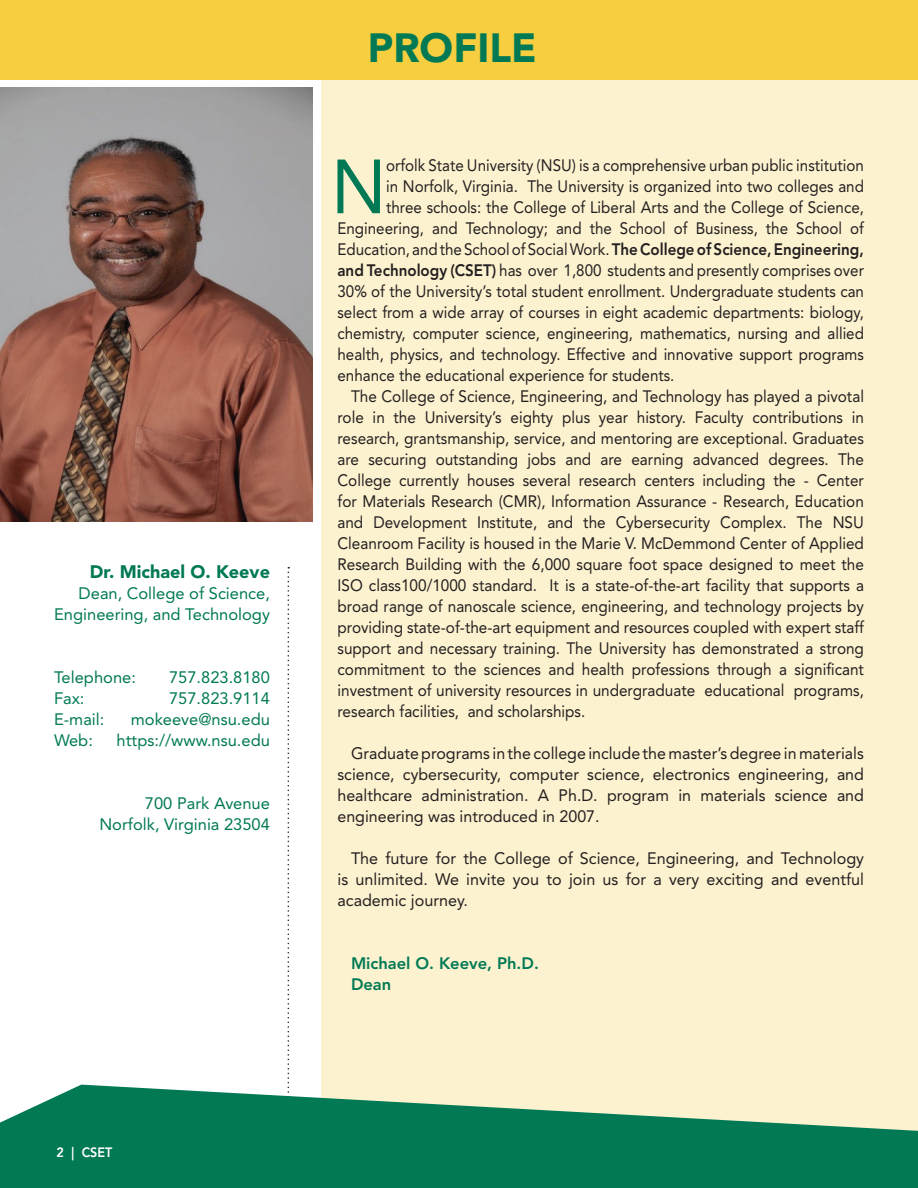
<style>
.page{position:relative;width:918px;height:1188px;background:#fcf2cf}
.page>*{position:absolute;margin:0;border:0;box-sizing:border-box;transform-origin:0 0}
.t1{font:75.75px "Avenir LT Std";color:#007954;scale:.93 1}
.t2{font:900 40.5px "Avenir LT Std";color:#007954}
.t3{font:900 18px "Avenir LT Std";color:#007954}
.t4{font:16.5px/21px "Avenir LT Std";color:#231f20;text-align:justify;scale:.93 1}
.t5{font:16.5px "Avenir LT Std";color:#231f20;scale:.92 1}
.t6{font:16.5px/21px "Avenir LT Std";color:#231f20;text-align:justify}
.t7{font:16.5px/21px "Avenir LT Std";color:#007954;text-align:right}
.t8{font:800 16.5px "Avenir LT Std";color:#007954}
.t9{font:800 13.5px "Avenir LT Std";color:#fff;scale:.93 1}
.s1{font-weight:800}
</style>
<div class="page">
<div style="left:0;top:44px;width:321px;height:1144px;background:#fff"></div>
<div style="left:0;top:0;width:918px;height:79px;background:#f6ce3f"></div>
<img style="left:0;top:87px;width:313px;height:434px">
<svg style="left:288px;top:567px;width:1px;height:517px"></svg>
<svg style="left:0;top:1085px;width:918px;height:103px;fill:#007954"></svg>
<p class="t3" style="left:90px;top:561px;width:182px">Dr. Michael O. Keeve</p>
<p class="t7" style="left:54px;top:583px;width:217px">Dean, College of Science,<br>Engineering, and Technology</p>
<p class="t7" style="left:54px;top:667px;width:83px">Telephone:</p>
<p class="t7" style="left:169px;top:667px;width:102px">757.823.8180</p>
<p class="t7" style="left:54px;top:688px;width:32px">Fax:</p>
<p class="t7" style="left:169px;top:688px;width:102px">757.823.9114</p>
<p class="t7" style="left:54px;top:709px;width:52px">E-mail:</p>
<p class="t7" style="left:131px;top:709px;width:141px">mokeeve@nsu.edu</p>
<p class="t7" style="left:54px;top:730px;width:40px">Web:</p>
<p class="t7" style="left:117px;top:730px;width:155px">https://www.nsu.edu</p>
<p class="t7" style="left:145px;top:793px;width:127px">700 Park Avenue</p>
<p class="t7" style="left:99px;top:814px;width:172px">Norfolk, Virginia 23504</p>
<p class="t9" style="left:57px;top:1144px;width:61px">2 | CSET</p>
<p class="t2" style="left:368px;top:23px;width:170px">PROFILE</p>
<p class="t1" style="left:331px;top:143px;width:60px">N</p>
<p class="t5" style="left:386px;top:156px;width:521px">orfolk State University (NSU) is a comprehensive urban public institution</p>
<p class="t5" style="left:386px;top:177px;width:521px">in Norfolk, Virginia. The University is organized into two colleges and</p>
<p class="t5" style="left:386px;top:198px;width:521px">three schools: the College of Liberal Arts and the College of Science,</p>
<p class="t5" style="left:338px;top:219px;width:574px">Engineering, and Technology; and the School of Business, the School of</p>
<p class="t5" style="left:338px;top:240px;width:574px">Education, and the School of Social Work. <span class="s1">The College of Science, Engineering,</span></p>
<p class="t5" style="left:338px;top:261px;width:574px"><span class="s1">and Technology (CSET)</span> has over 1,800 students and presently comprises over</p>
<p class="t5" style="left:338px;top:282px;width:574px">30% of the University’s total student enrollment. Undergraduate students can</p>
<p class="t5" style="left:338px;top:303px;width:574px">select from a wide array of courses in eight academic departments: biology,</p>
<p class="t5" style="left:338px;top:324px;width:574px">chemistry, computer science, engineering, mathematics, nursing and allied</p>
<p class="t5" style="left:338px;top:345px;width:574px">health, physics, and technology. Effective and innovative support programs</p>
<p class="t5" style="left:338px;top:366px;width:368px">enhance the educational experience for students.</p>
<p class="t4" style="left:338px;top:386px;width:568px;text-indent:14px">The College of Science, Engineering, and Technology has played a pivotal role in the University’s eighty plus year history. Faculty contributions in research, grantsmanship, service, and mentoring are exceptional. Graduates are securing outstanding jobs and are earning advanced degrees. The College currently houses several research centers including the - Center for Materials Research (CMR), Information Assurance - Research, Education and Development Institute, and the Cybersecurity Complex. The NSU Cleanroom Facility is housed in the Marie V. McDemmond Center of Applied Research Building with the 6,000 square foot space designed to meet the ISO class100/1000 standard. It is a state-of-the-art facility that supports a broad range of nanoscale science, engineering, and technology projects by providing state-of-the-art equipment and resources coupled with expert staff support and necessary training. The University has demonstrated a strong commitment to the sciences and health professions through a significant investment of university resources in undergraduate educational programs, research facilities, and scholarships.</p>
<p class="t6" style="left:338px;top:743px;width:528px;text-indent:14px">Graduate programs in the college include the master’s degree in materials science, cybersecurity, computer science, electronics engineering, and healthcare administration. A Ph.D. program in materials science and engineering was introduced in 2007.</p>
<p class="t6" style="left:338px;top:848px;width:528px;text-indent:14px">The future for the College of Science, Engineering, and Technology is unlimited. We invite you to join us for a very exciting and eventful academic journey.</p>
<p class="t8" style="left:351px;top:954px;width:189px">Michael O. Keeve, Ph.D.</p>
<p class="t8" style="left:351px;top:975px;width:42px">Dean</p>
</div>
